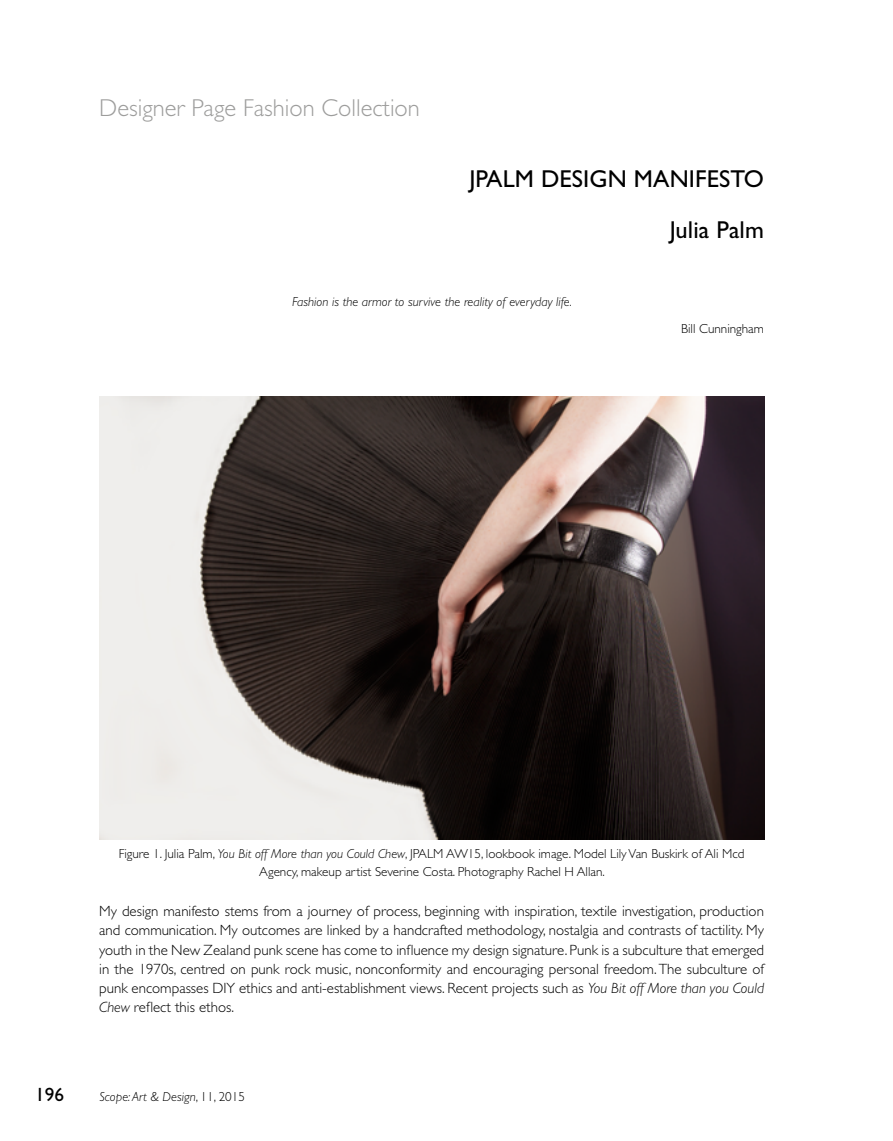
<style>
.page{position:relative;width:893px;height:1141px;background:#fff}
.page>*{position:absolute;margin:0;border:0;box-sizing:border-box;transform-origin:0 0}
.Article_Type-Scope{font:300 24.5px "Gill Sans Std";color:#9d9d9c}
.Title-Scope{font:24.5px "Gill Sans Std";letter-spacing:.005em;color:#000}
.Author-Scope{font:24.5px "Gill Sans Std";letter-spacing:.005em;color:#000}
.t1{font:19.25px "Gill Sans Macron";color:#000}
.Body_copy-Scope{font:300 14.88px/19.2px "Gill Sans Std";color:#000;text-align:justify}
.Credits-Scope{font:300 13.12px/17.5px "Gill Sans Std";color:#000;text-align:center}
.Quotations-Scope{font:italic 300 13.12px "Gill Sans Std";color:#000}
.Quotations_Authors-S{font:300 13.12px "Gill Sans Std";color:#000}
.s1{font-style:italic}
.s2{font-style:normal}
</style>
<div class="page">
<img style="left:99px;top:396px;width:665px;height:443px">
<p class="Article_Type-Scope" style="left:99px;top:94px;width:322px">Designer Page Fashion Collection</p>
<p class="Title-Scope" style="left:469px;top:165px;width:296px">JPALM DESIGN MANIFESTO</p>
<p class="Author-Scope" style="left:670px;top:216px;width:96px">Julia Palm</p>
<p class="Quotations-Scope" style="left:292px;top:294px;width:282px">Fashion is the armor to survive the reality of everyday life.</p>
<p class="Quotations_Authors-S" style="left:681px;top:321px;width:84px">Bill Cunningham</p>
<p class="Credits-Scope" style="left:119px;top:845px;width:627px">Figure 1. Julia Palm, <span class="s1">You Bit off More than you Could Chew</span>, JPALM AW15, lookbook image. Model Lily Van Buskirk of Ali Mcd<br>Agency, makeup artist Severine Costa. Photography Rachel H Allan.</p>
<p class="Body_copy-Scope" style="left:99px;top:902px;width:666px">My design manifesto stems from a journey of process, beginning with inspiration, textile investigation, production and communication. My outcomes are linked by a handcrafted methodology, nostalgia and contrasts of tactility. My youth in the New Zealand punk scene has come to influence my design signature. Punk is a subculture that emerged in the 1970s, centred on punk rock music, nonconformity and encouraging personal freedom. The subculture of punk encompasses DIY ethics and anti-establishment views. Recent projects such as <span class="s1">You Bit off More than you Could Chew</span> reflect this ethos.</p>
<p class="t1" style="left:35px;top:1083px;width:30px">196</p>
<p class="Quotations-Scope" style="left:99px;top:1089px;width:147px">Scope: Art &amp; Design<span class="s2">, 11, 2015</span></p>
</div>
